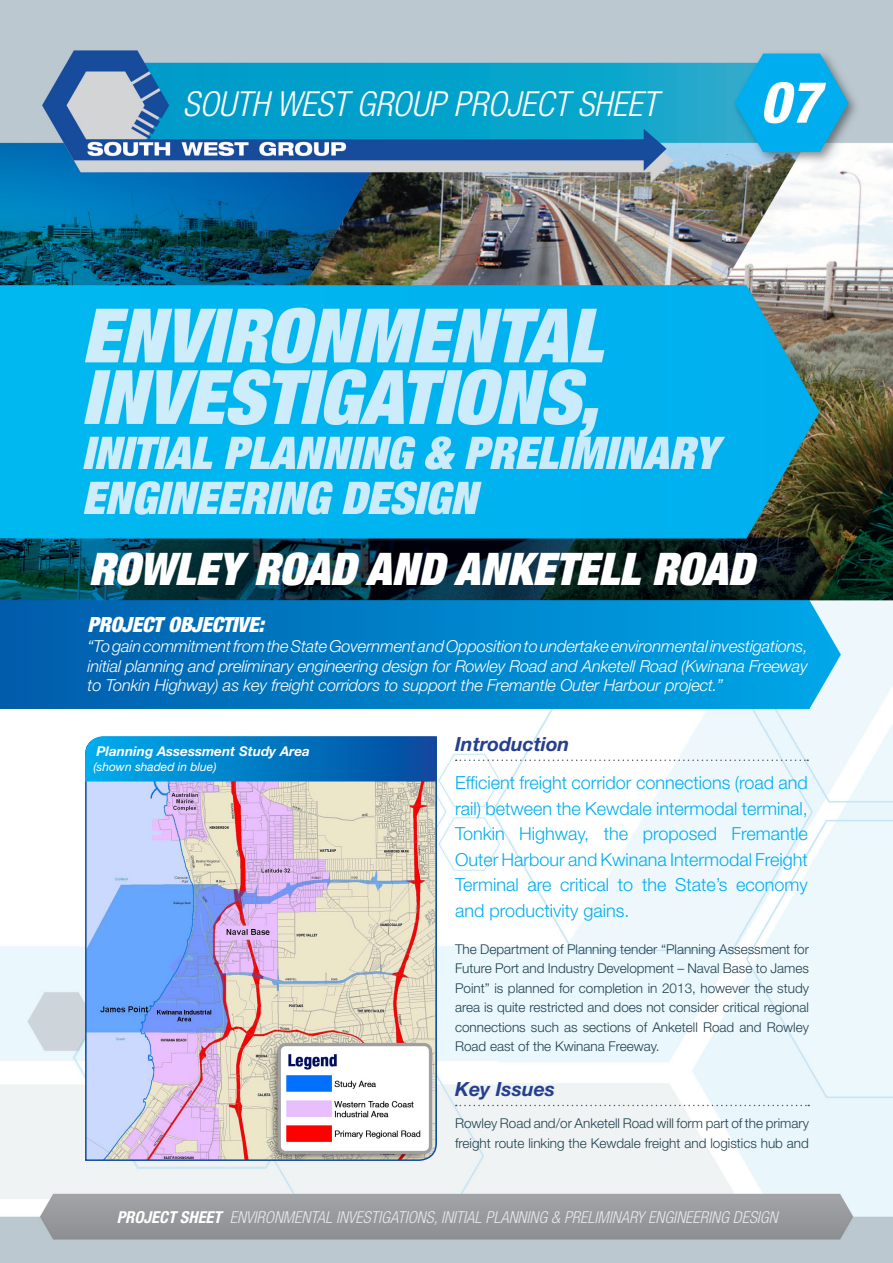
<style>
.page{position:relative;width:893px;height:1263px;background:#fff}
.page>*{position:absolute;margin:0;border:0;box-sizing:border-box;transform-origin:0 0}
.t1{font:italic 900 condensed 45px "Helvetica Neue LT Std";color:#fff}
.Section_Header{font:italic 300 condensed 34.5px "Helvetica Neue LT Std";color:#fff}
.t2{font:italic 900 condensed 21px "Helvetica Neue LT Std";letter-spacing:-.005em;color:#fff}
.Heading_11pt_Bold_It{font:italic 700 19.5px "Helvetica Neue LT Std";color:#253f8e}
.First_Paragraph{font:300 18px/25.5px "Helvetica Neue LT Std";color:#00aeef;text-align:justify}
.t3{font:italic 300 16.5px/19.8px "Helvetica Neue LT Std";letter-spacing:-.01em;color:#fff;text-align:justify}
.t4{font:italic 300 condensed 16.5px "Helvetica Neue LT Std";color:#e6e7e9}
.Body{font:300 13.5px/19.5px "Helvetica Neue LT Std";color:#20404d;text-align:justify}
.Bold_Italic{font:italic 700 13.5px "Helvetica Neue LT Std";color:#fff}
.Bold_Italic-2{font:italic 12px "Helvetica Neue LT Std";color:#fff}
.s1{font-weight:700;color:#fff}
</style>
<div class="page">
<img style="left:0;top:0;width:893px;height:1263px">
<img style="left:84px;top:736px;width:354px;height:426px">
<svg style="left:85px;top:736px;width:352px;height:45px;background:#037bc4"></svg>
<svg style="left:456px;top:1105px;width:353px;height:1px"></svg>
<svg style="left:456px;top:759px;width:352px;height:2px"></svg>
<p class="Section_Header" style="left:183px;top:84px;width:476px">SOUTH WEST GROUP PROJECT SHEET</p>
<p class="t1" style="left:89px;top:541px;width:667px">ROWLEY ROAD AND ANKETELL ROAD</p>
<p class="t2" style="left:88px;top:612px;width:178px">PROJECT OBJECTIVE:</p>
<p class="t3" style="left:88px;top:636px;width:722px">“To gain commitment from the State Government and Opposition to undertake environmental investigations, initial planning and preliminary engineering design for Rowley Road and Anketell Road (Kwinana Freeway to Tonkin Highway) as key freight corridors to support the Fremantle Outer Harbour project.”</p>
<p class="Bold_Italic" style="left:97px;top:743px;width:215px">Planning Assessment Study Area</p>
<p class="Bold_Italic-2" style="left:94px;top:760px;width:124px">(shown shaded in blue)</p>
<p class="Heading_11pt_Bold_It" style="left:455px;top:732px;width:116px">Introduction</p>
<p class="First_Paragraph" style="left:455px;top:770px;width:354px">Efficient freight corridor connections (road and rail) between the Kewdale intermodal terminal, Tonkin Highway, the proposed Fremantle Outer Harbour and Kwinana Intermodal Freight Terminal are critical to the State’s economy and productivity gains.</p>
<p class="Body" style="left:455px;top:939px;width:356px">The Department of Planning tender “Planning Assessment for Future Port and Industry Development – Naval Base to James Point” is planned for completion in 2013, however the study area is quite restricted and does not consider critical regional connections such as sections of Anketell Road and Rowley Road east of the Kwinana Freeway.</p>
<p class="Heading_11pt_Bold_It" style="left:455px;top:1077px;width:102px">Key Issues</p>
<p class="Body" style="left:455px;top:1114px;width:355px">Rowley Road and/or Anketell Road will form part of the primary freight route linking the Kewdale freight and logistics hub and</p>
<p class="t4" style="left:117px;top:1207px;width:662px"><span class="s1">PROJECT SHEET</span> ENVIRONMENTAL INVESTIGATIONS, INITIAL PLANNING &amp; PRELIMINARY ENGINEERING DESIGN</p>
</div>
